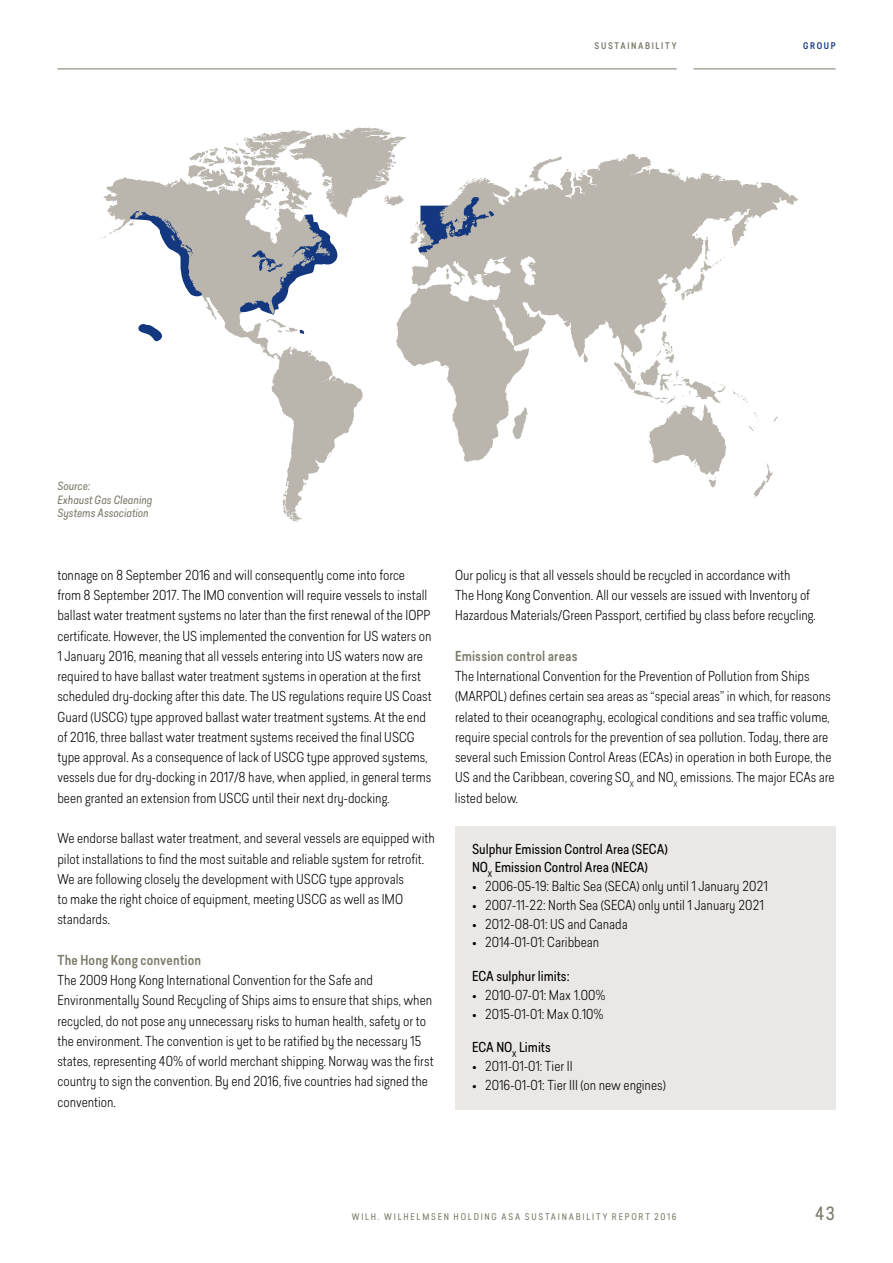
<style>
.page{position:relative;width:893px;height:1263px;background:#fff}
.page>*{position:absolute;margin:0;border:0;box-sizing:border-box;transform-origin:0 0}
.t1{font:18px "Predige Rounded";color:#7e7a6c}
.t2{font:300 13.5px/20.2px "Predige Rounded";color:#000}
.t3{font:13.5px/18.8px "Predige Rounded";color:#000}
.t4{font:500 13.5px "Predige Rounded";letter-spacing:.01em;color:#7e7a6c}
.t5{font:italic 11.25px/13.5px "Predige Rounded";color:#7e7a6c}
.t6{font:9px "Predige Rounded";letter-spacing:.195em;color:#7e7a6c}
.t7{font:500 9px "Predige Rounded";letter-spacing:.18em;color:#7e7a6c}
.t8{font:500 9px "Predige Rounded";letter-spacing:.175em;color:#14387f}
</style>
<div class="page">
<hr style="left:693px;top:69px;width:143px;height:1px;background:#7e7a6c">
<hr style="left:57px;top:69px;width:619px;height:1px;background:#7e7a6c">
<svg style="left:101px;top:128px;width:697px;height:394px"></svg>
<svg style="left:732px;top:389px;width:16px;height:16px"></svg>
<svg style="left:749px;top:412px;width:11px;height:19px"></svg>
<svg style="left:754px;top:463px;width:19px;height:35px"></svg>
<svg style="left:774px;top:416px;width:4px;height:6px"></svg>
<svg style="left:135px;top:321px;width:31px;height:20px"></svg>
<svg style="left:300px;top:329px;width:4px;height:6px"></svg>
<div style="left:455px;top:826px;width:381px;height:284px;background:#e9e8e6"></div>
<p class="t7" style="left:595px;top:40px;width:83px">SUSTAINABILITY</p>
<p class="t8" style="left:803px;top:40px;width:34px">GROUP</p>
<p class="t5" style="left:57px;top:479px;width:97px">Source:<br>Exhaust Gas Cleaning<br>Systems Association</p>
<p class="t2" style="left:57px;top:565px;width:376px">tonnage on 8 September 2016 and will consequently come into force from 8 September 2017. The IMO convention will require vessels to install ballast water treatment systems no later than the first renewal of the IOPP certificate. However, the US implemented the convention for US waters on 1 January 2016, meaning that all vessels entering into US waters now are required to have ballast water treatment systems in operation at the first scheduled dry-docking after this date. The US regulations require US Coast Guard (USCG) type approved ballast water treatment systems. At the end of 2016, three ballast water treatment systems received the final USCG type approval. As a consequence of lack of USCG type approved systems, vessels due for dry-docking in 2017/8 have, when applied, in general terms been granted an extension from USCG until their next dry-docking.</p>
<p class="t2" style="left:57px;top:828px;width:379px">We endorse ballast water treatment, and several vessels are equipped with pilot installations to find the most suitable and reliable system for retrofit.<br>We are following closely the development with USCG type approvals<br>to make the right choice of equipment, meeting USCG as well as IMO standards.</p>
<p class="t4" style="left:57px;top:950px;width:145px">The Hong Kong convention</p>
<p class="t2" style="left:57px;top:970px;width:378px">The 2009 Hong Kong International Convention for the Safe and Environmentally Sound Recycling of Ships aims to ensure that ships, when recycled, do not pose any unnecessary risks to human health, safety or to the environment. The convention is yet to be ratified by the necessary 15 states, representing 40% of world merchant shipping. Norway was the first country to sign the convention. By end 2016, five countries had signed the convention.</p>
<p class="t2" style="left:455px;top:565px;width:362px">Our policy is that all vessels should be recycled in accordance with<br>The Hong Kong Convention. All our vessels are issued with Inventory of<br>Hazardous Materials/Green Passport, certified by class before recycling.</p>
<p class="t4" style="left:455px;top:647px;width:124px">Emission control areas</p>
<p class="t2" style="left:455px;top:666px;width:381px">The International Convention for the Prevention of Pollution from Ships (MARPOL) defines certain sea areas as “special areas” in which, for reasons related to their oceanography, ecological conditions and sea traffic volume, require special controls for the prevention of sea pollution. Today, there are several such Emission Control Areas (ECAs) in operation in both Europe, the US and the Caribbean, covering SO<sub>X</sub> and NO<sub>X</sub> emissions. The major ECAs are listed below.</p>
<p class="t3" style="left:472px;top:839px;width:197px">Sulphur Emission Control Area (SECA)<br>NO<sub>X</sub> Emission Control Area (NECA)</p>
<p class="t2" style="left:472px;top:876px;width:297px">• 2006-05-19: Baltic Sea (SECA) only until 1 January 2021</p>
<p class="t2" style="left:472px;top:894px;width:294px">• 2007-11-22: North Sea (SECA) only until 1 January 2021</p>
<p class="t2" style="left:472px;top:913px;width:157px">• 2012-08-01: US and Canada</p>
<p class="t2" style="left:472px;top:932px;width:129px">• 2014-01-01: Caribbean</p>
<p class="t3" style="left:472px;top:966px;width:99px">ECA sulphur limits:</p>
<p class="t2" style="left:472px;top:984px;width:135px">• 2010-07-01: Max 1.00%</p>
<p class="t2" style="left:472px;top:1003px;width:133px">• 2015-01-01: Max 0.10%</p>
<p class="t3" style="left:472px;top:1038px;width:80px">ECA NO<sub>X</sub> Limits</p>
<p class="t2" style="left:472px;top:1056px;width:102px">• 2011-01-01: Tier II</p>
<p class="t2" style="left:472px;top:1074px;width:195px">• 2016-01-01: Tier III (on new engines)</p>
<p class="t6" style="left:352px;top:1211px;width:326px">WILH. WILHELMSEN HOLDING ASA SUSTAINABILITY REPORT 2016</p>
<h1 class="t1" style="left:815px;top:1201px;width:22px">43</h1>
</div>
